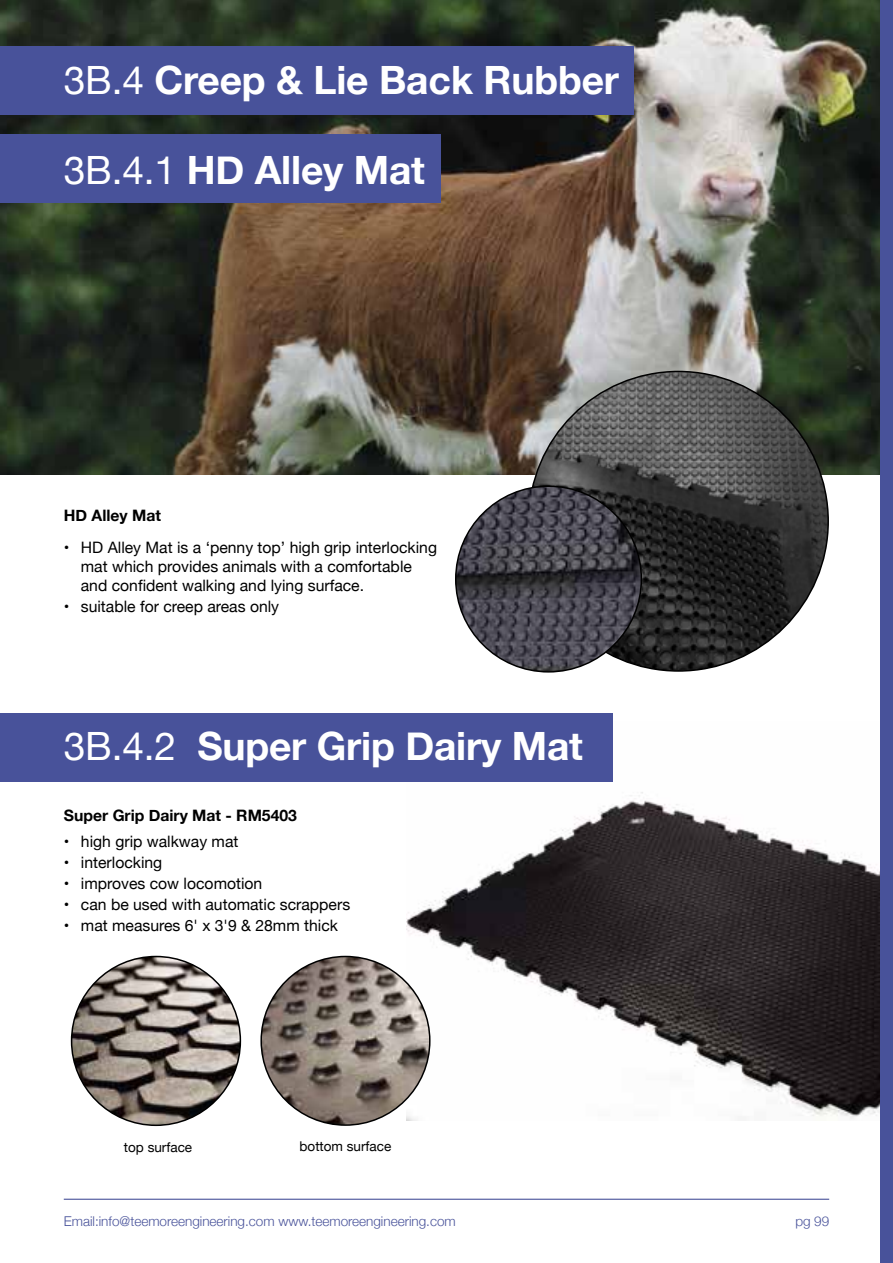
<style>
.page{position:relative;width:893px;height:1263px;background:#fff}
.page>*{position:absolute;margin:0;border:0;box-sizing:border-box;transform-origin:0 0}
.t1{font:700 39px "Helvetica Neue";letter-spacing:-.005em;color:#fff}
.t2{font:15.75px/18.9px "Helvetica Neue";color:#000}
.t3{font:700 15.75px "Helvetica Neue";color:#000}
.t4{font:300 13.5px "Helvetica Neue";color:#48529a}
.t5{font:13.5px "Helvetica Neue";color:#000}
.s1{font-weight:400}
.s2{font-weight:700}
</style>
<div class="page">
<hr style="left:64px;top:1199px;width:765px;height:1px;background:#48529a">
<img style="left:0;top:0;width:880px;height:475px">
<div style="left:0;top:47px;width:633px;height:68px;background:#48529a"></div>
<div style="left:0;top:135px;width:440px;height:68px;background:#48529a"></div>
<img style="left:529px;top:371px;width:299px;height:300px;border-radius:150px">
<img style="left:456px;top:486px;width:185px;height:186px;border-radius:93px">
<img style="left:72px;top:956px;width:168px;height:169px;border-radius:84px">
<img style="left:407px;top:722px;width:473px;height:398px">
<img style="left:261px;top:956px;width:169px;height:169px;border-radius:84px">
<div style="left:0;top:713px;width:612px;height:68px;background:#48529a"></div>
<div style="left:880px;top:0;width:13px;height:1263px;background:#48529a"></div>
<h1 class="t1" style="left:64px;top:50px;width:557px"><span class="s1">3B.4</span> Creep &amp; Lie Back Rubber</h1>
<h1 class="t1" style="left:64px;top:139px;width:363px"><span class="s1">3B.4.1</span> HD Alley Mat</h1>
<p class="t3" style="left:64px;top:503px;width:99px">HD Alley Mat</p>
<p class="t2" style="left:81px;top:539px;width:358px;text-indent:-17px">• HD Alley Mat is a ‘penny top’ high grip interlocking mat which provides animals with a comfortable and confident walking and lying surface.</p>
<p class="t2" style="left:64px;top:597px;width:217px">• suitable for creep areas only</p>
<h1 class="t1" style="left:64px;top:715px;width:521px"><span class="s1">3B.4.2</span> Super Grip Dairy Mat</h1>
<p class="t3" style="left:64px;top:803px;width:235px">Super Grip Dairy Mat - RM5403</p>
<p class="t2" style="left:64px;top:832px;width:176px"><span class="s2">•</span> high grip walkway mat</p>
<p class="t2" style="left:64px;top:853px;width:100px"><span class="s2">•</span> interlocking</p>
<p class="t2" style="left:64px;top:874px;width:200px"><span class="s2">•</span> improves cow locomotion</p>
<p class="t2" style="left:64px;top:896px;width:288px"><span class="s2">•</span> can be used with automatic scrappers</p>
<p class="t2" style="left:64px;top:917px;width:276px"><span class="s2">•</span> mat measures 6' x 3'9 &amp; 28mm thick</p>
<p class="t5" style="left:124px;top:1137px;width:70px">top surface</p>
<p class="t5" style="left:300px;top:1137px;width:93px">bottom surface</p>
<p class="t4" style="left:64px;top:1210px;width:393px">Email:info@teemoreengineering.com www.teemoreengineering.com</p>
<p class="t4" style="left:795px;top:1210px;width:35px">pg 99</p>
</div>
